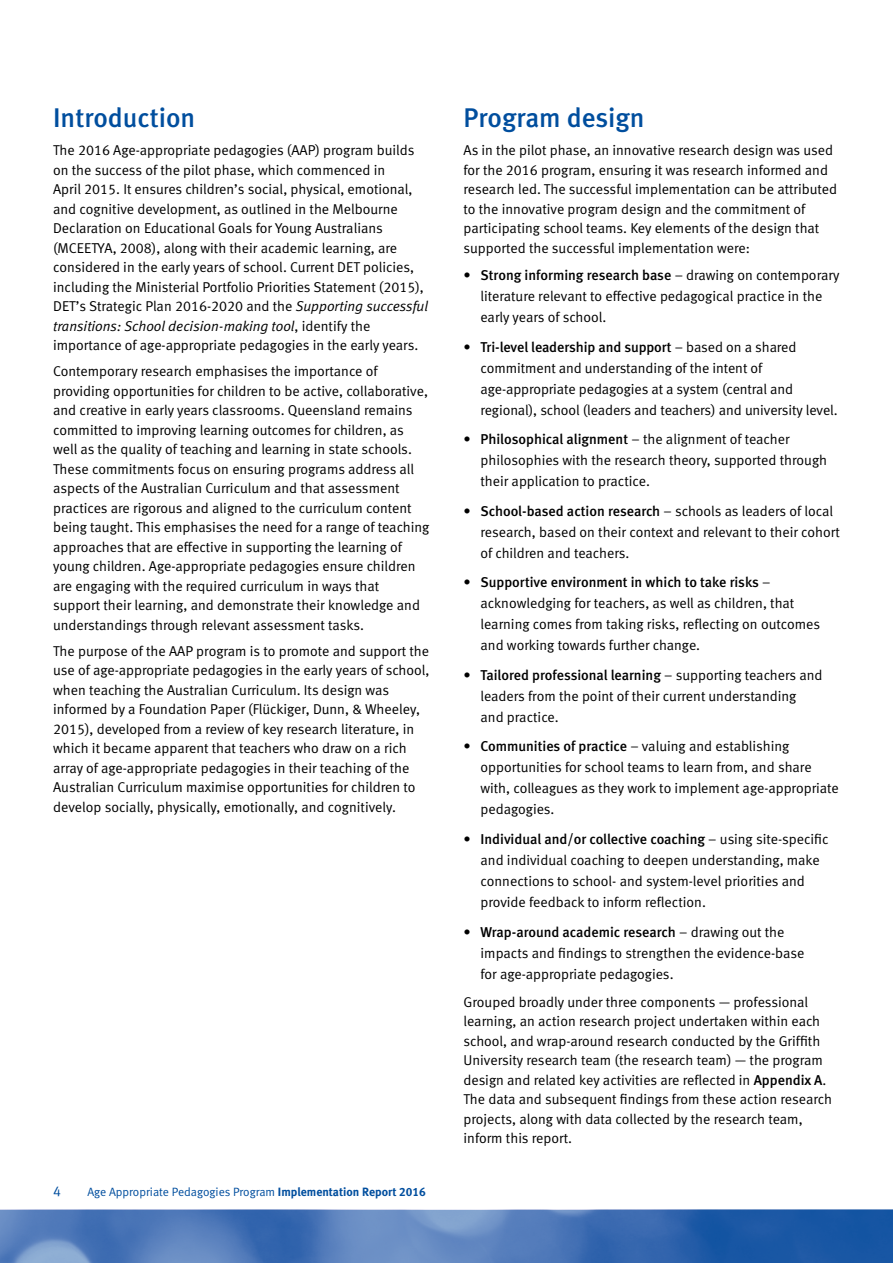
<style>
.page{position:relative;width:893px;height:1263px;background:#fff}
.page>*{position:absolute;margin:0;border:0;box-sizing:border-box;transform-origin:0 0}
.t1{font:27px "Meta Medium LF";color:#004e9e}
.t2{font:14.25px/19.5px "Meta Normal LF";color:#000}
.t3{font:14.25px "Meta Medium LF";letter-spacing:-.005em;color:#000}
.t4{font:14.25px "Meta Normal LF";color:#004e9e}
.t5{font:12px "Meta Normal LF";color:#004e9e}
.s1{font-style:italic}
.s2{font-family:"Meta Bold LF"}
.s3{font-family:"Meta Normal LF"}
.s4{font-family:"Meta Medium LF"}
</style>
<div class="page">
<img style="left:0;top:1210px;width:893px;height:53px">
<h1 class="t1" style="left:53px;top:102px;width:144px">Introduction</h1>
<p class="t2" style="left:53px;top:141px;width:376px">The 2016 Age-appropriate pedagogies (AAP) program builds on the success of the pilot phase, which commenced in<br>April 2015. It ensures children’s social, physical, emotional, and cognitive development, as outlined in the Melbourne Declaration on Educational Goals for Young Australians (MCEETYA, 2008), along with their academic learning, are considered in the early years of school. Current DET policies, including the Ministerial Portfolio Priorities Statement (2015), DET’s Strategic Plan 2016-2020 and the <span class="s1">Supporting successful transitions: School decision-making tool</span>, identify the importance of age-appropriate pedagogies in the early years.</p>
<p class="t2" style="left:53px;top:361px;width:378px">Contemporary research emphasises the importance of providing opportunities for children to be active, collaborative, and creative in early years classrooms. Queensland remains committed to improving learning outcomes for children, as well as the quality of teaching and learning in state schools.<br>These commitments focus on ensuring programs address all aspects of the Australian Curriculum and that assessment practices are rigorous and aligned to the curriculum content being taught. This emphasises the need for a range of teaching approaches that are effective in supporting the learning of young children. Age-appropriate pedagogies ensure children are engaging with the required curriculum in ways that support their learning, and demonstrate their knowledge and understandings through relevant assessment tasks.</p>
<p class="t2" style="left:53px;top:641px;width:378px">The purpose of the AAP program is to promote and support the use of age-appropriate pedagogies in the early years of school, when teaching the Australian Curriculum. Its design was informed by a Foundation Paper (Flückiger, Dunn, &amp; Wheeley, 2015), developed from a review of key research literature, in which it became apparent that teachers who draw on a rich array of age-appropriate pedagogies in their teaching of the Australian Curriculum maximise opportunities for children to develop socially, physically, emotionally, and cognitively.</p>
<p class="t4" style="left:53px;top:1183px;width:9px">4</p>
<p class="t5" style="left:87px;top:1185px;width:340px">Age Appropriate Pedagogies Program <span class="s2">Implementation Report 2016</span></p>
<h1 class="t1" style="left:463px;top:102px;width:183px">Program design</h1>
<p class="t2" style="left:463px;top:141px;width:375px">As in the pilot phase, an innovative research design was used for the 2016 program, ensuring it was research informed and research led. The successful implementation can be attributed to the innovative program design and the commitment of participating school teams. Key elements of the design that supported the successful implementation were:</p>
<p class="t3" style="left:463px;top:267px;width:377px"><span class="s3">•</span> Strong informing research base <span class="s3">– drawing on contemporary</span></p>
<p class="t2" style="left:480px;top:286px;width:343px;line-height:21px">literature relevant to effective pedagogical practice in the early years of school.</p>
<p class="t3" style="left:463px;top:339px;width:334px"><span class="s3">•</span> Tri-level leadership and support <span class="s3">– based on a shared</span></p>
<p class="t2" style="left:480px;top:357px;width:359px;line-height:21px">commitment and understanding of the intent of age-appropriate pedagogies at a system (central and regional), school (leaders and teachers) and university level.</p>
<p class="t2" style="left:480px;top:429px;width:348px;line-height:21px;text-indent:-17px">• <span class="s4">Philosophical alignment</span> – the alignment of teacher philosophies with the research theory, supported through their application to practice.</p>
<p class="t3" style="left:463px;top:503px;width:371px"><span class="s3">•</span> School-based action research <span class="s3">– schools as leaders of local</span></p>
<p class="t2" style="left:480px;top:521px;width:361px;line-height:21px">research, based on their context and relevant to their cohort of children and teachers.</p>
<p class="t3" style="left:463px;top:574px;width:309px"><span class="s3">•</span> Supportive environment in which to take risks <span class="s3">–</span></p>
<p class="t2" style="left:480px;top:593px;width:341px;line-height:21px">acknowledging for teachers, as well as children, that learning comes from taking risks, reflecting on outcomes and working towards further change.</p>
<p class="t3" style="left:463px;top:667px;width:360px"><span class="s3">•</span> Tailored professional learning <span class="s3">– supporting teachers and</span></p>
<p class="t2" style="left:480px;top:685px;width:317px;line-height:21px">leaders from the point of their current understanding and practice.</p>
<p class="t2" style="left:480px;top:736px;width:360px;line-height:21px;text-indent:-17px">• <span class="s4">Communities of practice</span> – valuing and establishing opportunities for school teams to learn from, and share with, colleagues as they work to implement age-appropriate pedagogies.</p>
<p class="t3" style="left:463px;top:831px;width:366px"><span class="s3">•</span> Individual and/or collective coaching <span class="s3">– using site-specific</span></p>
<p class="t2" style="left:480px;top:849px;width:341px;line-height:21px">and individual coaching to deepen understanding, make connections to school- and system-level priorities and provide feedback to inform reflection.</p>
<p class="t3" style="left:463px;top:923px;width:322px"><span class="s3">•</span> Wrap-around academic research <span class="s3">– drawing out the</span></p>
<p class="t2" style="left:480px;top:942px;width:325px;line-height:21px">impacts and findings to strengthen the evidence-base for age-appropriate pedagogies.</p>
<p class="t2" style="left:463px;top:992px;width:370px">Grouped broadly under three components — professional learning, an action research project undertaken within each school, and wrap-around research conducted by the Griffith University research team (the research team) — the program design and related key activities are reflected in <span class="s4">Appendix A</span>.<br>The data and subsequent findings from these action research projects, along with data collected by the research team, inform this report.</p>
</div>
